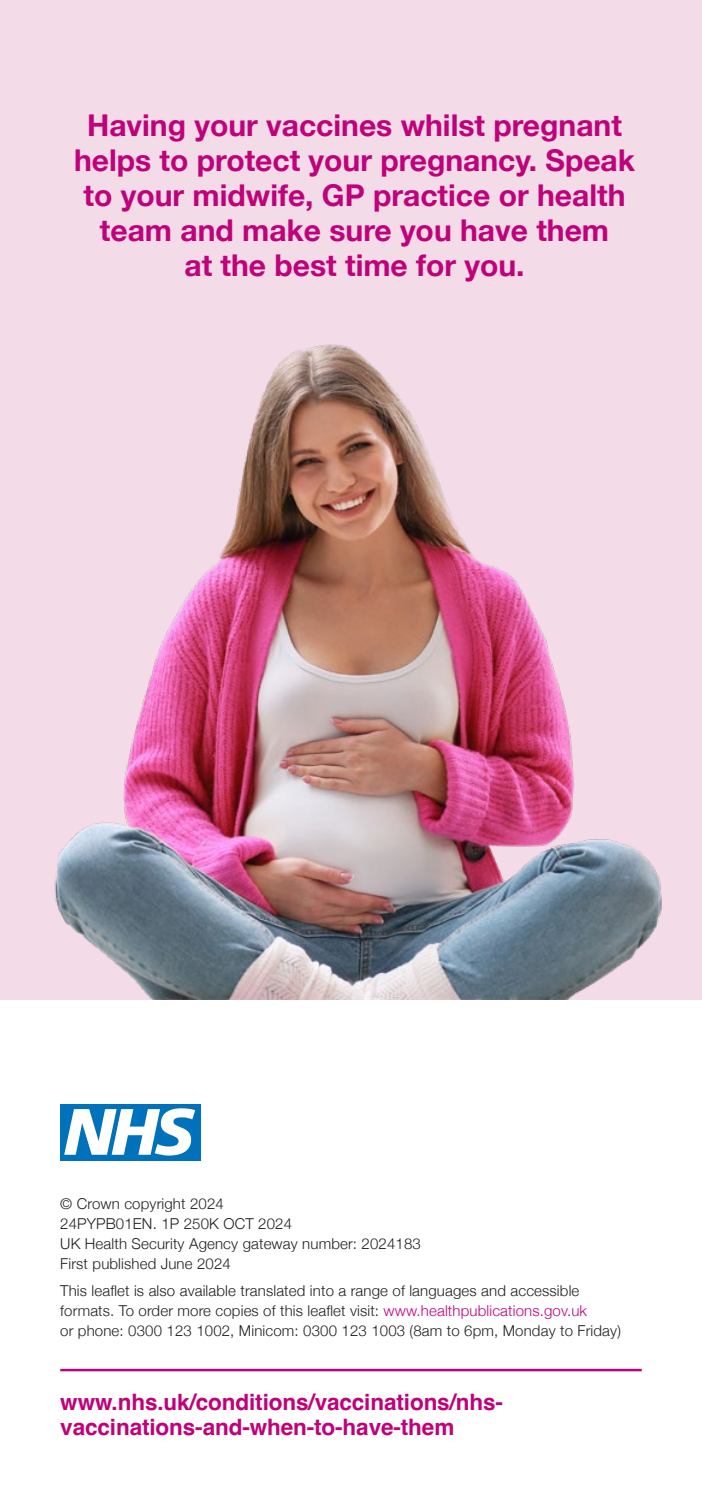
<style>
.page{position:relative;width:702px;height:1489px;background:#fff}
.page>*{position:absolute;margin:0;border:0;box-sizing:border-box;transform-origin:0 0}
.t1{font:700 30px/35px "Helvetica Neue";color:#c0027a;text-align:center}
.t2{font:700 22.5px/25px "Helvetica";letter-spacing:-.005em;color:#c0027a}
.t3{font:300 15px/20px "Helvetica Neue";letter-spacing:.01em;color:#231f20}
.s1{color:#c0027a}
</style>
<div class="page">
<div style="left:0;top:0;width:702px;height:999px;background:#f3dbe7"></div>
<div style="left:60px;top:1103px;width:140px;height:57px;background:#0072bc"></div>
<svg style="left:64px;top:1108px;width:131px;height:47px"></svg>
<hr style="left:60px;top:1368px;width:581px;height:3px;background:#c0027a">
<img style="left:54px;top:344px;width:608px;height:655px">
<p class="t1" style="left:74px;top:108px;width:562px">Having your vaccines whilst pregnant helps to protect your pregnancy. Speak to your midwife, GP practice or health team and make sure you have them<br>at the best time for you.</p>
<p class="t3" style="left:60px;top:1192px;width:362px">© Crown copyright 2024<br>24PYPB01EN. 1P 250K OCT 2024<br>UK Health Security Agency gateway number: 2024183<br>First published June 2024</p>
<p class="t3" style="left:60px;top:1279px;width:562px">This leaflet is also available translated into a range of languages and accessible formats. To order more copies of this leaflet visit: <span class="s1">www.healthpublications.gov.uk<br></span>or phone: 0300 123 1002, Minicom: 0300 123 1003 (8am to 6pm, Monday to Friday)</p>
<p class="t2" style="left:60px;top:1391px;width:444px">www.nhs.uk/conditions/vaccinations/nhs&shy;vaccinations-and-when-to-have-them</p>
</div>
